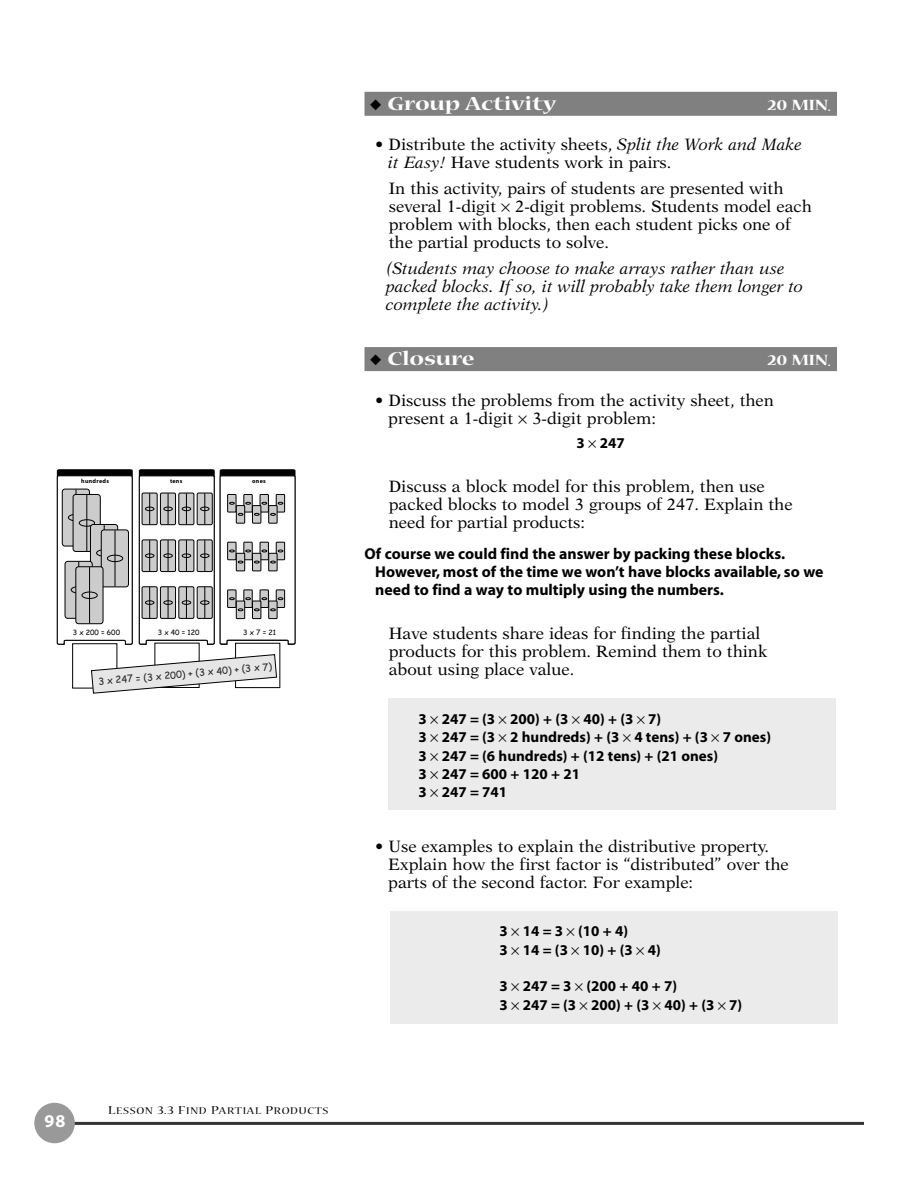
<style>
.page{position:relative;width:918px;height:1188px;background:#fff}
.page>*{position:absolute;margin:0;border:0;box-sizing:border-box;transform-origin:0 0}
.t1{font:700 expanded 21px "Nueva";color:#fff}
.t2{font:700 18px "Myriad";color:#fff}
.t3{font:16.5px/18px "New Aster";color:#000}
.t4{font:italic 16.5px/18px "New Aster";color:#000}
.t5{font:700 expanded 16.5px "Nueva";color:#fff}
.t6{font:700 15.75px/18px "Myriad";color:#000}
.t7{font:700 15px/18.5px "Myriad";color:#000}
.t8{font:10.8px "Nueva";letter-spacing:.06em;color:#000;scale:1.2 1}
.t9{font:9.6px "Comic Sans MS";color:#231f20}
.t10{font:7.2px "Comic Sans MS";color:#000}
.t11{font:700 6px "Myriad";letter-spacing:.05em;color:#000}
.s1{color:#000}
.s2{font-size:13.5px}
.s3{font-style:italic}
.s4{font-size:12.75px}
</style>
<div class="page">
<div style="left:388px;top:699px;width:448px;height:111px;background:#ebebeb"></div>
<div style="left:390px;top:911px;width:448px;height:113px;background:#ebebeb"></div>
<div style="left:364px;top:92px;width:473px;height:24px;background:#808080"></div>
<div style="left:364px;top:347px;width:473px;height:24px;background:#808080"></div>
<hr style="left:56px;top:1122px;width:808px;height:3px;background:#333">
<div style="left:34px;top:1103px;width:41px;height:40px;background:#999;border-radius:50%"></div>
<svg style="left:57px;top:469px;width:76px;height:176px"></svg>
<div style="left:72px;top:644px;width:45px;height:44px;background:#fff;border:1px solid #000"></div>
<svg style="left:91px;top:654px;width:186px;height:40px"></svg>
<div style="left:62px;top:489px;width:28px;height:57px;background:#ccc;border:1px solid #000;border-radius:3px"></div>
<svg style="left:68px;top:514px;width:16px;height:7px"></svg>
<hr style="left:76px;top:489px;width:1px;height:57px;background:#000">
<div style="left:73px;top:494px;width:28px;height:58px;background:#ccc;border:1px solid #000;border-radius:3px"></div>
<svg style="left:79px;top:519px;width:16px;height:7px"></svg>
<hr style="left:87px;top:495px;width:1px;height:56px;background:#000">
<div style="left:90px;top:524px;width:28px;height:58px;background:#ccc;border:1px solid #000;border-radius:3px"></div>
<svg style="left:96px;top:549px;width:16px;height:8px"></svg>
<hr style="left:104px;top:525px;width:1px;height:56px;background:#000">
<div style="left:101px;top:530px;width:28px;height:57px;background:#ccc;border:1px solid #000;border-radius:3px"></div>
<div style="left:107px;top:555px;width:16px;height:7px;background:#ccc;border:1px solid #000;border-radius:50%"></div>
<hr style="left:115px;top:530px;width:1px;height:56px;background:#000">
<div style="left:65px;top:561px;width:28px;height:58px;background:#ccc;border:1px solid #000;border-radius:3px"></div>
<svg style="left:71px;top:586px;width:16px;height:7px"></svg>
<hr style="left:79px;top:562px;width:1px;height:56px;background:#000">
<div style="left:76px;top:566px;width:27px;height:58px;background:#ccc;border:1px solid #000;border-radius:3px"></div>
<div style="left:82px;top:592px;width:16px;height:7px;background:#ccc;border:1px solid #000;border-radius:50%"></div>
<hr style="left:89px;top:567px;width:1px;height:56px;background:#000">
<svg style="left:139px;top:469px;width:156px;height:176px"></svg>
<p class="t11" style="left:81px;top:479px;width:29px">hundreds</p>
<p class="t11" style="left:252px;top:479px;width:15px">ones</p>
<p class="t11" style="left:170px;top:479px;width:14px">tens</p>
<p class="t10" style="left:73px;top:627px;width:49px">3 x 200 = 600</p>
<p class="t10" style="left:158px;top:627px;width:43px">3 x 40 = 120</p>
<p class="t10" style="left:243px;top:627px;width:34px">3 x 7 = 21</p>
<p class="t9" style="left:98px;top:674px;width:176px;rotate:-5deg">3 x 247 = (3 x 200) + (3 x 40) + (3 x 7)</p>
<p class="t1" style="left:370px;top:95px;width:188px"><span class="s1">◆</span> Group Activity</p>
<p class="t5" style="left:767px;top:99px;width:65px">20 MIN<span class="s2">.</span></p>
<p class="t3" style="left:388px;top:137px;width:415px;text-indent:-13px">• Distribute the activity sheets, <span class="s3">Split the Work and Make it Easy!</span> Have students work in pairs.</p>
<p class="t3" style="left:389px;top:181px;width:425px">In this activity, pairs of students are presented with several 1-digit 2-digit problems. Students model each problem with blocks, then each student picks one of the partial products to solve.</p>
<p class="t4" style="left:386px;top:261px;width:419px">(Students may choose to make arrays rather than use packed blocks. If so, it will probably take them longer to complete the activity.)</p>
<p class="t1" style="left:370px;top:351px;width:106px"><span class="s1">◆</span> Closure</p>
<p class="t5" style="left:767px;top:354px;width:65px">20 MIN<span class="s2">.</span></p>
<p class="t3" style="left:388px;top:392px;width:387px;text-indent:-13px">• Discuss the problems from the activity sheet, then present a 1-digit 3-digit problem:</p>
<p class="t7" style="left:577px;top:435px;width:50px">3 247</p>
<p class="t3" style="left:389px;top:478px;width:405px">Discuss a block model for this problem, then use packed blocks to model 3 groups of 247. Explain the need for partial products:</p>
<p class="t6" style="left:375px;top:546px;width:450px;text-indent:-11px">Of course we could find the answer by packing these blocks.<br>However, most of the time we won’t have blocks available, so we need to find a way to multiply using the numbers.</p>
<p class="t3" style="left:389px;top:626px;width:380px">Have students share ideas for finding the partial products for this problem. Remind them to think about using place value.</p>
<p class="t7" style="left:418px;top:711px;width:354px">3 247 = (3 200) + (3 40) + (3 7)<br>3 247 = (3 2 hundreds) + (3 4 tens) + (3 7 ones)<br>3 247 = (6 hundreds) + (12 tens) + (21 ones)<br>3 247 = 600 + 120 + 21<br>3 247 = 741</p>
<p class="t3" style="left:388px;top:838px;width:402px;text-indent:-13px">• Use examples to explain the distributive property.<br>Explain how the first factor is “distributed” over the parts of the second factor. For example:</p>
<p class="t7" style="left:499px;top:923px;width:163px">3 14 = 3 (10 + 4)<br>3 14 = (3 10) + (3 4)</p>
<p class="t7" style="left:499px;top:978px;width:244px">3 247 = 3 (200 + 40 + 7)<br>3 247 = (3 200) + (3 40) + (3 7)</p>
<p class="t2" style="left:44px;top:1115px;width:22px">98</p>
<p class="t8" style="left:108px;top:1107px;width:185px"><span class="s4">L</span>ESSON <span class="s4">3.3 F</span>IND <span class="s4">P</span>ARTIAL <span class="s4">P</span>RODUCTS</p>
</div>
